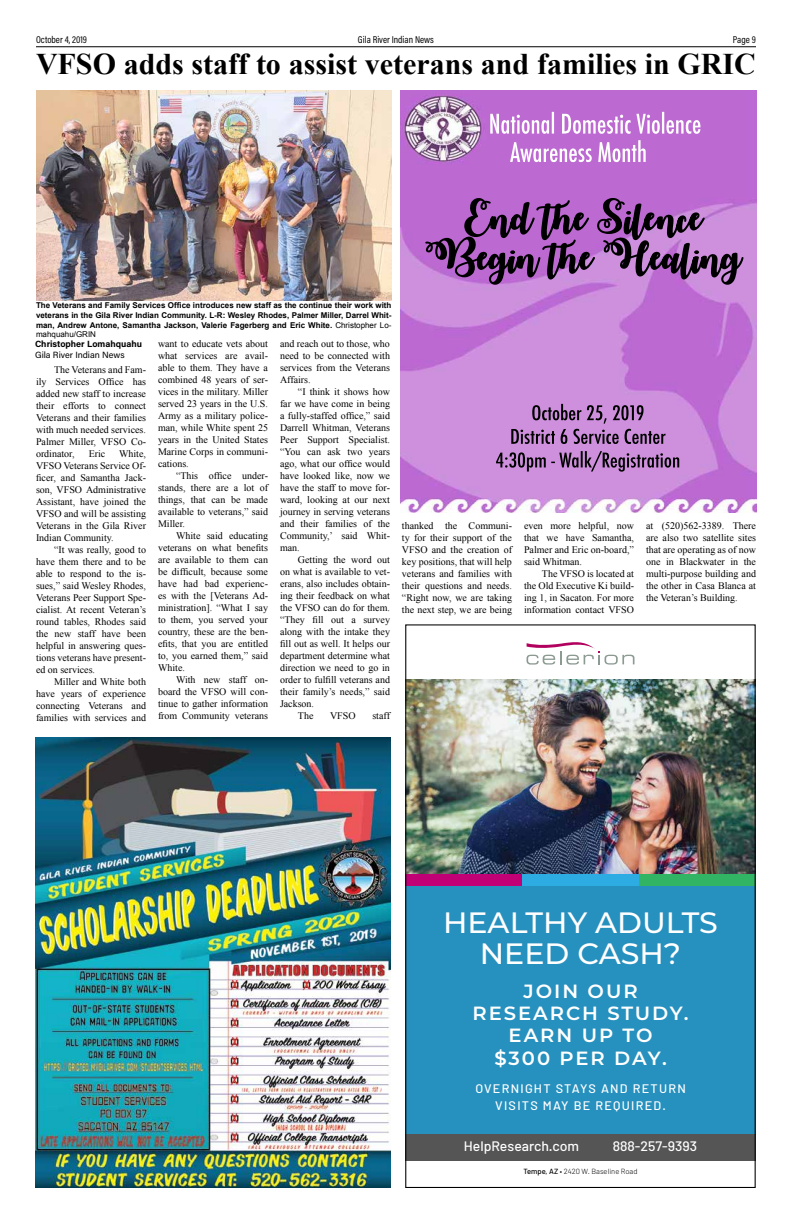
<style>
.page{position:relative;width:792px;height:1224px;background:#fff}
.page>*{position:absolute;margin:0;border:0;box-sizing:border-box;transform-origin:0 0}
.t1{font:700 30px "Times New Roman";color:#000}
.t2{font:500 29.4px/31px "Montserrat";color:#fff;text-align:center}
.t3{font:600 19.1px/22.3px "Montserrat";letter-spacing:.1em;color:#fff;text-align:center}
.t4{font:500 13.7px "Barlow";color:#fff}
.t5{font:500 12.4px/17px "Barlow";letter-spacing:.1em;color:#fff;text-align:center}
.t6{font:10px/12px "Times New Roman";color:#000;text-align:justify}
.t7{font:10px "Acumin Pro Cond";color:#000}
.t8{font:700 9px "Acumin Pro";color:#000}
.t9{font:9px "Acumin Pro";color:#000}
.t10{font:700 8px/9.6px "Arial";color:#000;text-align:justify}
.t11{font:300 7.4px "Barlow";color:#000}
.s1{font-weight:400}
.s2{font-weight:500}
</style>
<div class="page">
<hr style="left:36px;top:46px;width:720px;height:1px;background:#000">
<img style="left:36px;top:737px;width:354px;height:450px">
<img style="left:36px;top:90px;width:356px;height:211px">
<div style="left:405px;top:879px;width:351px;height:259px;background:#2690be"></div>
<div style="left:405px;top:871px;width:117px;height:15px;background:#c10076"></div>
<div style="left:522px;top:871px;width:118px;height:15px;background:#2cace2"></div>
<div style="left:640px;top:871px;width:116px;height:15px;background:#31b564"></div>
<img style="left:407px;top:679px;width:347px;height:194px">
<div style="left:405px;top:1134px;width:351px;height:27px;background:#555"></div>
<svg style="left:527px;top:642px;width:107px;height:23px"></svg>
<img style="left:400px;top:90px;width:357px;height:423px">
<p class="t7" style="left:36px;top:33px;width:53px">October 4, 2019</p>
<p class="t7" style="left:358px;top:33px;width:78px">Gila River Indian News</p>
<p class="t7" style="left:733px;top:33px;width:25px">Page 9</p>
<h1 class="t1" style="left:36px;top:44px;width:721px">VFSO adds staff to assist veterans and families in GRIC</h1>
<p class="t10" style="left:36px;top:301px;width:357px">The Veterans and Family Services Office introduces new staff as the continue their work with veterans in the Gila River Indian Community. L-R: Wesley Rhodes, Palmer Miller, Darrel Whit&shy;man, Andrew Antone, Samantha Jackson, Valerie Fagerberg and Eric White. <span class="s1">Christopher Lo&shy;mahquahu/GRIN</span></p>
<p class="t6" style="left:158px;top:337px;width:112px">want to educate vets about what services are avail&shy;able to them. They have a combined 48 years of ser&shy;vices in the military. Miller served 23 years in the U.S.<br>Army as a military police&shy;man, while White spent 25 years in the United States Marine Corps in communi&shy;cations.</p>
<p class="t6" style="left:158px;top:469px;width:112px;text-indent:18px">“This office under&shy;stands, there are a lot of things, that can be made available to veterans,” said Miller.</p>
<p class="t6" style="left:158px;top:529px;width:112px;text-indent:18px">White said educating veterans on what benefits are available to them can be difficult, because some have had bad experienc&shy;es with the [Veterans Ad&shy;ministration]. “What I say to them, you served your country, these are the ben&shy;efits, that you are entitled to, you earned them,” said White.</p>
<p class="t6" style="left:158px;top:673px;width:112px;text-indent:18px">With new staff on&shy;board the VFSO will con&shy;tinue to gather information from Community veterans</p>
<p class="t6" style="left:280px;top:337px;width:112px">and reach out to those, who need to be connected with services from the Veterans Affairs.</p>
<p class="t6" style="left:280px;top:385px;width:112px;text-indent:18px">“I think it shows how far we have come in being a fully-staffed office,” said Darrell Whitman, Veterans Peer Support Specialist. “You can ask two years ago, what our office would have looked like, now we have the staff to move for&shy;ward, looking at our next journey in serving veterans and their families of the Community,’ said Whit&shy;man.</p>
<p class="t6" style="left:298px;top:553px;width:94px">Getting the word out</p>
<p class="t6" style="left:280px;top:565px;width:112px">on what is available to vet-</p>
<p class="t6" style="left:280px;top:577px;width:111px">erans, also includes obtain-</p>
<p class="t6" style="left:280px;top:589px;width:112px">ing their feedback on what</p>
<p class="t6" style="left:280px;top:601px;width:112px">the VFSO can do for them.</p>
<p class="t6" style="left:280px;top:613px;width:111px">“They fill out a survey</p>
<p class="t6" style="left:280px;top:625px;width:111px">along with the intake they</p>
<p class="t6" style="left:280px;top:637px;width:112px">fill out as well. It helps our</p>
<p class="t6" style="left:280px;top:649px;width:112px">department determine what</p>
<p class="t6" style="left:280px;top:661px;width:111px">direction we need to go in</p>
<p class="t6" style="left:280px;top:673px;width:112px">order to fulfill veterans and</p>
<p class="t6" style="left:280px;top:685px;width:112px">their family’s needs,” said</p>
<p class="t6" style="left:280px;top:697px;width:36px">Jackson.</p>
<p class="t6" style="left:298px;top:709px;width:17px">The</p>
<p class="t6" style="left:330px;top:709px;width:27px">VFSO</p>
<p class="t6" style="left:372px;top:709px;width:19px">staff</p>
<p class="t8" style="left:35px;top:338px;width:109px">Christopher Lomahquahu</p>
<p class="t9" style="left:35px;top:349px;width:91px">Gila River Indian News</p>
<p class="t6" style="left:36px;top:363px;width:112px;text-indent:18px">The Veterans and Fam&shy;ily Services Office has added new staff to increase their efforts to connect Veterans and their families with much needed services.<br>Palmer Miller, VFSO Co&shy;ordinator,</p>
<p class="t6" style="left:36px;top:447px;width:112px;text-indent:83px">White, VFSO Veterans Service Of&shy;ficer, and Samantha Jack&shy;son, VFSO Administrative Assistant, have joined the VFSO and will be assisting Veterans in the Gila River Indian Community.</p>
<p class="t6" style="left:36px;top:543px;width:112px;text-indent:18px">“It was really, good to have them there and to be able to respond to the is&shy;sues,” said Wesley Rhodes, Veterans Peer Support Spe&shy;cialist. At recent Veteran’s round tables, Rhodes said the new staff have been helpful in answering ques&shy;tions veterans have present&shy;ed on services.</p>
<p class="t6" style="left:36px;top:675px;width:112px;text-indent:18px">Miller and White both have years of experience connecting Veterans and families with services and</p>
<p class="t6" style="left:89px;top:447px;width:18px">Eric</p>
<p class="t6" style="left:402px;top:519px;width:112px">thanked the Communi&shy;ty for their support of the VFSO and the creation of key positions, that will help veterans and families with their questions and needs. “Right now, we are taking the next step, we are being</p>
<p class="t6" style="left:524px;top:519px;width:112px">even more helpful, now that we have Samantha, Palmer and Eric on-board,” said Whitman.</p>
<p class="t6" style="left:524px;top:567px;width:112px;text-indent:18px">The VFSO is located at the Old Executive Ki build&shy;ing 1, in Sacaton. For more information contact VFSO</p>
<p class="t6" style="left:646px;top:519px;width:112px">at (520)562-3389. There are also two satellite sites that are operating as of now one in Blackwater in the multi-purpose building and the other in Casa Blanca at the Veteran’s Building.</p>
<h2 class="t2" style="left:443px;top:906px;width:276px">HEALTHY ADULTS<br>NEED CASH?</h2>
<h3 class="t3" style="left:473px;top:979px;width:218px">JOIN OUR<br>RESEARCH STUDY.<br>EARN UP TO<br>$300 PER DAY.</h3>
<p class="t5" style="left:475px;top:1080px;width:212px">OVERNIGHT STAYS AND RETURN<br>VISITS MAY BE REQUIRED.</p>
<h3 class="t4" style="left:464px;top:1138px;width:117px">HELPRESEARCH.COM</h3>
<h3 class="t4" style="left:613px;top:1138px;width:86px">888-257-9393</h3>
<p class="t11" style="left:523px;top:1167px;width:116px"><span class="s2">TEMPE, AZ</span> • 2420 W. Baseline Road</p>
</div>
